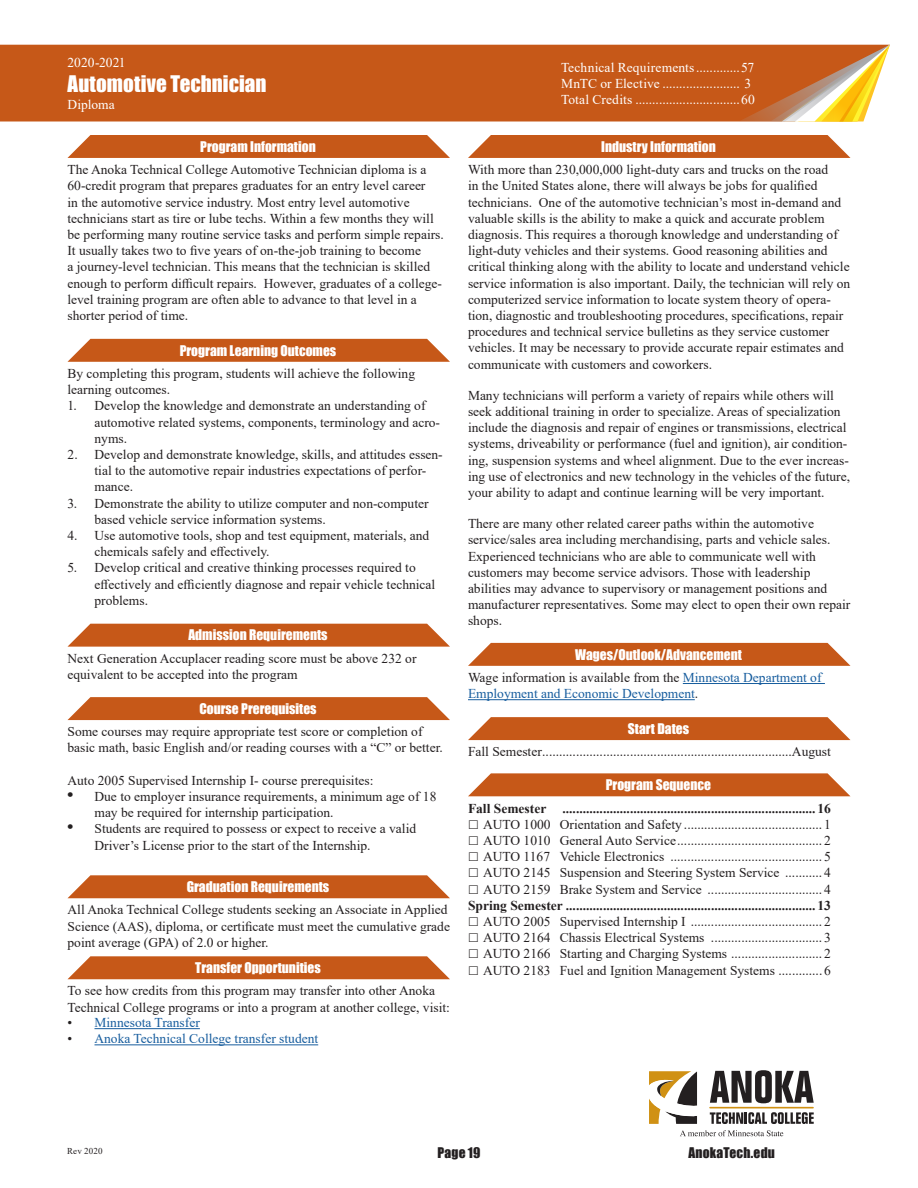
<style>
.page{position:relative;width:918px;height:1188px;background:#fff}
.page>*{position:absolute;margin:0;border:0;box-sizing:border-box;transform-origin:0 0}
.t1{font:21px "Impact";letter-spacing:.005em;color:#fff}
.body_first_paragraph{font:13.5px/16.2px "Times New Roman";color:#231f20}
.Subhead{font:13.5px/16.2px "Times New Roman";color:#231f20}
.Tab_course{font:700 13.5px "Times New Roman";color:#231f20}
.Subhead-2{font:13.5px "Impact";color:#fff}
.body_first_paragraph-2{font:13.5px/16.2px "Times New Roman";color:#175d9e}
.t2{font:13.5px "Times New Roman";letter-spacing:.005em;color:#fff}
.Tab_Date_and_Contact{font:13.5px "Times New Roman";color:#231f20}
.body_first{font:13.5px "Impact";color:#fff}
.t3{font:13.5px "Impact";letter-spacing:.015em;color:#231f20}
.t4{font:9px "Times New Roman";letter-spacing:.015em;color:#231f20}
.s1{font-family:"Impact";font-size:16.5px}
.s2{color:#231f20}
</style>
<div class="page">
<svg style="left:710px;top:1112px;width:104px;height:12px"></svg>
<svg style="left:710px;top:1070px;width:104px;height:33px"></svg>
<hr style="left:710px;top:1107px;width:103px;height:1px;background:#d09114">
<svg style="left:649px;top:1071px;width:48px;height:53px"></svg>
<svg style="left:680px;top:1130px;width:103px;height:6px"></svg>
<div style="left:0;top:45px;width:739px;height:76px;background:#c65818"></div>
<svg style="left:739px;top:45px;width:151px;height:77px;background:#d5914f"></svg>
<hr style="left:94px;top:1028px;width:106px;height:1px;background:#175d9e">
<hr style="left:94px;top:1045px;width:224px;height:1px;background:#175d9e">
<svg style="left:67px;top:135px;width:383px;height:23px;background:#c96226"></svg>
<svg style="left:67px;top:339px;width:383px;height:23px;background:#c96328"></svg>
<svg style="left:67px;top:624px;width:383px;height:23px;background:#ca6429"></svg>
<svg style="left:67px;top:697px;width:383px;height:23px;background:#c96327"></svg>
<svg style="left:68px;top:875px;width:382px;height:23px;background:#ca6428"></svg>
<svg style="left:68px;top:956px;width:382px;height:23px;background:#ca6428"></svg>
<hr style="left:683px;top:683px;width:142px;height:1px;background:#175d9e">
<hr style="left:468px;top:699px;width:227px;height:1px;background:#175d9e">
<svg style="left:468px;top:135px;width:382px;height:23px;background:#c96226"></svg>
<svg style="left:468px;top:643px;width:382px;height:23px;background:#c96226"></svg>
<svg style="left:468px;top:717px;width:382px;height:23px;background:#c96226"></svg>
<svg style="left:468px;top:773px;width:382px;height:23px;background:#ca6429"></svg>
<p class="t2" style="left:68px;top:53px;width:60px">2020-2021</p>
<p class="t1" style="left:68px;top:68px;width:201px">Automotive Technician</p>
<p class="t2" style="left:68px;top:95px;width:49px">Diploma</p>
<p class="body_first" style="left:200px;top:136px;width:117px">Program Information</p>
<p class="body_first_paragraph" style="left:68px;top:161px;width:378px">The Anoka Technical College Automotive Technician diploma is a 60-credit program that prepares graduates for an entry level career<br>in the automotive service industry. Most entry level automotive technicians start as tire or lube techs. Within a few months they will be performing many routine service tasks and perform simple repairs.<br>It usually takes two to five years of on-the-job training to become<br>a journey-level technician. This means that the technician is skilled enough to perform difficult repairs. However, graduates of a college&shy;level training program are often able to advance to that level in a shorter period of time.</p>
<p class="Subhead-2" style="left:180px;top:340px;width:158px">Program Learning Outcomes</p>
<p class="Subhead" style="left:68px;top:365px;width:349px">By completing this program, students will achieve the following learning outcomes.</p>
<p class="body_first_paragraph" style="left:94px;top:397px;width:347px;text-indent:-27px">1. Develop the knowledge and demonstrate an understanding of automotive related systems, components, terminology and acro&shy;nyms.</p>
<p class="body_first_paragraph" style="left:94px;top:446px;width:350px;text-indent:-27px">2. Develop and demonstrate knowledge, skills, and attitudes essen&shy;tial to the automotive repair industries expectations of perfor&shy;mance.</p>
<p class="body_first_paragraph" style="left:94px;top:495px;width:336px;text-indent:-27px">3. Demonstrate the ability to utilize computer and non-computer based vehicle service information systems.</p>
<p class="body_first_paragraph" style="left:94px;top:527px;width:336px;text-indent:-27px">4. Use automotive tools, shop and test equipment, materials, and chemicals safely and effectively.</p>
<p class="body_first_paragraph" style="left:94px;top:559px;width:342px;text-indent:-27px">5. Develop critical and creative thinking processes required to effectively and efficiently diagnose and repair vehicle technical problems.</p>
<p class="Subhead-2" style="left:188px;top:625px;width:141px">Admission Requirements</p>
<p class="Subhead" style="left:68px;top:650px;width:351px">Next Generation Accuplacer reading score must be above 232 or equivalent to be accepted into the program</p>
<p class="Subhead-2" style="left:199px;top:698px;width:119px">Course Prerequisites</p>
<p class="Subhead" style="left:68px;top:723px;width:377px">Some courses may require appropriate test score or completion of basic math, basic English and/or reading courses with a “C” or better.</p>
<p class="Subhead" style="left:68px;top:772px;width:307px">Auto 2005 Supervised Internship I- course prerequisites:</p>
<p class="body_first_paragraph" style="left:94px;top:788px;width:343px;text-indent:-27px"><span class="s1">•</span> Due to employer insurance requirements, a minimum age of 18 may be required for internship participation.</p>
<p class="body_first_paragraph" style="left:94px;top:820px;width:323px;text-indent:-27px"><span class="s1">•</span> Students are required to possess or expect to receive a valid<br>Driver’s License prior to the start of the Internship.</p>
<p class="Subhead-2" style="left:187px;top:876px;width:144px">Graduation Requirements</p>
<p class="Subhead" style="left:68px;top:901px;width:384px">All Anoka Technical College students seeking an Associate in Applied<br>Science (AAS), diploma, or certificate must meet the cumulative grade point average (GPA) of 2.0 or higher.</p>
<p class="Subhead-2" style="left:195px;top:957px;width:127px">Transfer Opportunities</p>
<p class="Subhead" style="left:68px;top:982px;width:384px">To see how credits from this program may transfer into other Anoka<br>Technical College programs or into a program at another college, visit:</p>
<p class="body_first_paragraph-2" style="left:68px;top:1014px;width:134px"><span class="s2">•</span> Minnesota Transfer</p>
<p class="body_first_paragraph-2" style="left:68px;top:1030px;width:252px"><span class="s2">•</span> Anoka Technical College transfer student</p>
<p class="t2" style="left:561px;top:58px;width:195px">Technical Requirements.............57</p>
<p class="t2" style="left:561px;top:74px;width:192px">MnTC or Elective ....................... 3</p>
<p class="t2" style="left:561px;top:90px;width:195px">Total Credits ...............................60</p>
<p class="Subhead-2" style="left:601px;top:136px;width:116px">Industry Information</p>
<p class="body_first_paragraph" style="left:468px;top:161px;width:384px">With more than 230,000,000 light-duty cars and trucks on the road<br>in the United States alone, there will always be jobs for qualified technicians. One of the automotive technician’s most in-demand and valuable skills is the ability to make a quick and accurate problem diagnosis. This requires a thorough knowledge and understanding of light-duty vehicles and their systems. Good reasoning abilities and critical thinking along with the ability to locate and understand vehicle service information is also important. Daily, the technician will rely on computerized service information to locate system theory of opera&shy;tion, diagnostic and troubleshooting procedures, specifications, repair procedures and technical service bulletins as they service customer vehicles. It may be necessary to provide accurate repair estimates and communicate with customers and coworkers.</p>
<p class="body_first_paragraph" style="left:468px;top:387px;width:384px">Many technicians will perform a variety of repairs while others will seek additional training in order to specialize. Areas of specialization include the diagnosis and repair of engines or transmissions, electrical systems, driveability or performance (fuel and ignition), air condition&shy;ing, suspension systems and wheel alignment. Due to the ever increas&shy;ing use of electronics and new technology in the vehicles of the future, your ability to adapt and continue learning will be very important.</p>
<p class="Subhead" style="left:468px;top:515px;width:384px">There are many other related career paths within the automotive service/sales area including merchandising, parts and vehicle sales.<br>Experienced technicians who are able to communicate well with customers may become service advisors. Those with leadership abilities may advance to supervisory or management positions and manufacturer representatives. Some may elect to open their own repair shops.</p>
<p class="Subhead-2" style="left:575px;top:644px;width:168px">Wages/Outlook/Advancement</p>
<p class="body_first_paragraph-2" style="left:468px;top:669px;width:355px"><span class="s2">Wage information is available from the</span> Minnesota Department of<br>Employment and Economic Development<span class="s2">.</span></p>
<p class="body_first" style="left:628px;top:718px;width:63px">Start Dates</p>
<p class="Tab_Date_and_Contact" style="left:468px;top:742px;width:364px">Fall Semester..........................................................................August</p>
<p class="body_first" style="left:606px;top:774px;width:107px">Program Sequence</p>
<p class="Tab_course" style="left:468px;top:798px;width:364px">Fall Semester ........................................................................... 16</p>
<p class="body_first_paragraph" style="left:483px;top:816px;width:349px">AUTO 1000 Orientation and Safety ......................................... 1</p>
<p class="body_first_paragraph" style="left:483px;top:832px;width:349px">AUTO 1010 General Auto Service........................................... 2</p>
<p class="body_first_paragraph" style="left:483px;top:848px;width:349px">AUTO 1167 Vehicle Electronics ............................................. 5</p>
<p class="body_first_paragraph" style="left:483px;top:864px;width:349px">AUTO 2145 Suspension and Steering System Service ........... 4</p>
<p class="body_first_paragraph" style="left:483px;top:880px;width:349px">AUTO 2159 Brake System and Service .................................. 4</p>
<p class="Tab_course" style="left:468px;top:895px;width:364px">Spring Semester .......................................................................... 13</p>
<p class="body_first_paragraph" style="left:483px;top:913px;width:349px">AUTO 2005 Supervised Internship I ....................................... 2</p>
<p class="body_first_paragraph" style="left:483px;top:929px;width:349px">AUTO 2164 Chassis Electrical Systems ................................. 3</p>
<p class="body_first_paragraph" style="left:483px;top:945px;width:349px">AUTO 2166 Starting and Charging Systems ........................... 2</p>
<p class="body_first_paragraph" style="left:483px;top:961px;width:349px">AUTO 2183 Fuel and Ignition Management Systems ............. 6</p>
<p class="t4" style="left:67px;top:1144px;width:37px">Rev 2020</p>
<p class="t3" style="left:437px;top:1142px;width:45px">Page 19</p>
<p class="t3" style="left:688px;top:1142px;width:88px">AnokaTech.edu</p>
</div>
